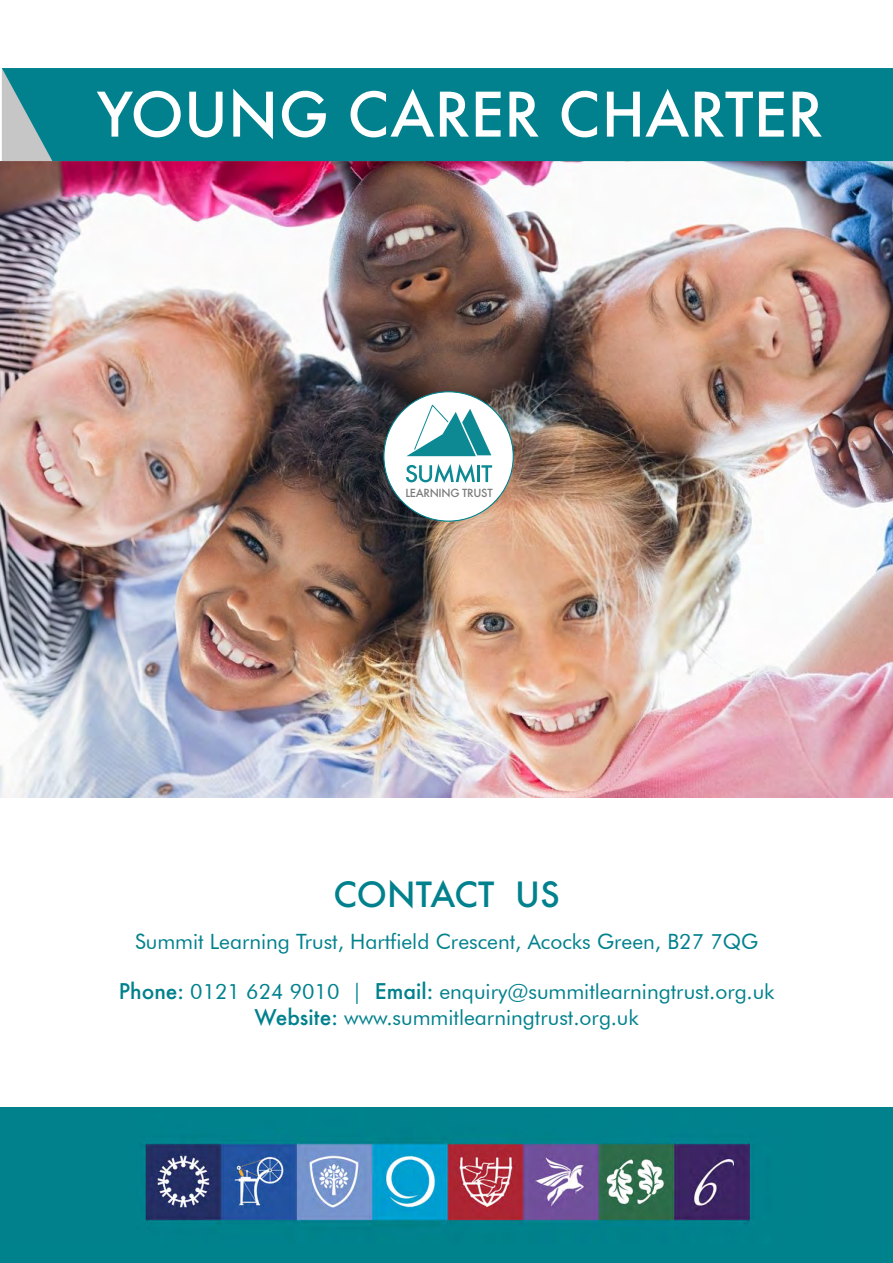
<style>
.page{position:relative;width:893px;height:1263px;background:#fff}
.page>*{position:absolute;margin:0;border:0;box-sizing:border-box;transform-origin:0 0}
.t1{font:500 59.7px "Futura";color:#fff}
.t2{font:500 33.75px "Futura";color:#00818d}
.t3{font:21.15px/25.3px "Futura BT";color:#00818d;text-align:center}
.t4{font:500 10.95px "Futura";letter-spacing:-.03em;color:#7c7b7b}
.s1{font-family:"Futura";font-weight:500}
</style>
<div class="page">
<img style="left:0;top:161px;width:893px;height:636px">
<div style="left:384px;top:392px;width:129px;height:129px;background:#fff;border-radius:50%"></div>
<svg style="left:406px;top:464px;width:86px;height:19px"></svg>
<svg style="left:406px;top:405px;width:85px;height:51px"></svg>
<div style="left:2px;top:68px;width:891px;height:93px;background:#00818d"></div>
<img style="left:0;top:1108px;width:893px;height:155px">
<h1 class="t1" style="left:97px;top:74px;width:728px">YOUNG CARER CHARTER</h1>
<p class="t4" style="left:405px;top:486px;width:89px">LEARNING TRUST</p>
<h2 class="t2" style="left:333px;top:871px;width:228px">CONTACT US</h2>
<p class="t3" style="left:135px;top:928px;width:625px">Summit Learning Trust, Hartfield Crescent, Acocks Green, B27 7QG</p>
<p class="t3" style="left:119px;top:979px;width:657px"><span class="s1">Phone:</span> 0121 624 9010 | <span class="s1">Email:</span> enquiry@summitlearningtrust.org.uk<br><span class="s1">Website:</span> www.summitlearningtrust.org.uk</p>
</div>
